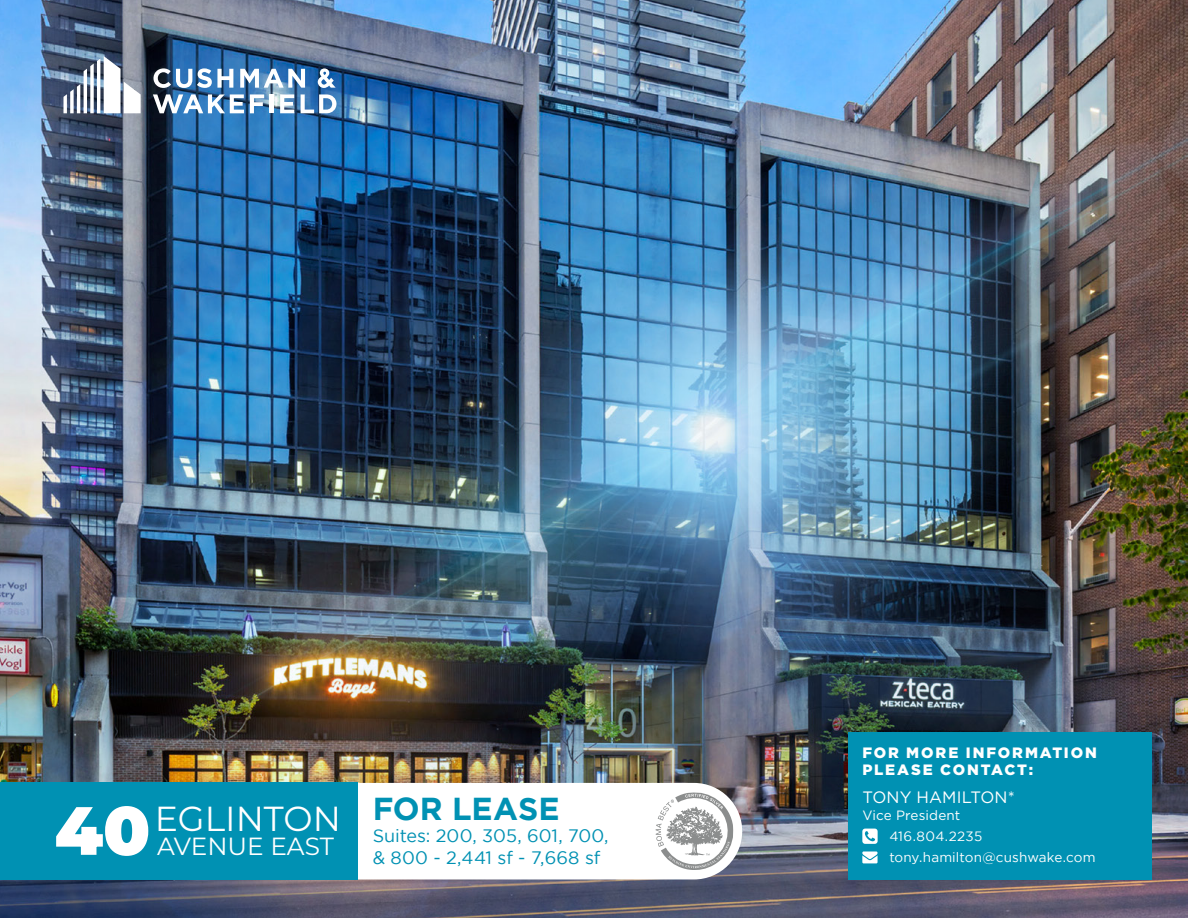
<style>
.page{position:relative;width:1188px;height:918px;background:#fff}
.page>*{position:absolute;margin:0;border:0;box-sizing:border-box;transform-origin:0 0}
.t1{font:900 68.1px "Montserrat";color:#fff}
.t2{font:34.8px "Montserrat";color:#fff}
.t3{font:700 31.65px "Gotham";color:#0091b3}
.t4{font:24.75px "Montserrat";color:#fff}
.t5{font:18px "Gotham";color:#0091b3}
.t6{font:16.5px "Gotham HTF";letter-spacing:.005em;color:#fff}
.t7{font:900 15px/16.5px "Gotham";letter-spacing:.125em;color:#fff}
.t8{font:13.5px/21.3px "Gotham";letter-spacing:.01em;color:#fff}
.t9{font:13.5px "Gotham HTF";letter-spacing:.01em;color:#fff}
</style>
<div class="page">
<img style="left:0;top:0;width:1188px;height:918px">
<svg style="left:357px;top:783px;width:385px;height:96px"></svg>
<div style="left:652px;top:789px;width:85px;height:85px;background:#fff;border-radius:42px"></div>
<svg style="left:656px;top:792px;width:77px;height:78px"></svg>
<div style="left:0;top:782px;width:357px;height:97px;background:#0091b3"></div>
<div style="left:849px;top:732px;width:303px;height:147px;background:#0091b3"></div>
<svg style="left:862px;top:829px;width:16px;height:15px"></svg>
<svg style="left:862px;top:851px;width:16px;height:12px"></svg>
<svg style="left:63px;top:56px;width:78px;height:57px"></svg>
<hr style="left:270px;top:94px;width:4px;height:19px;background:#fff">
<svg style="left:280px;top:94px;width:14px;height:19px"></svg>
<svg style="left:301px;top:94px;width:36px;height:19px"></svg>
<svg style="left:153px;top:68px;width:80px;height:20px"></svg>
<svg style="left:240px;top:69px;width:65px;height:19px"></svg>
<svg style="left:250px;top:94px;width:14px;height:19px"></svg>
<svg style="left:153px;top:94px;width:91px;height:19px"></svg>
<svg style="left:318px;top:68px;width:18px;height:20px"></svg>
<h1 class="t1" style="left:55px;top:785px;width:97px">40</h1>
<h2 class="t2" style="left:155px;top:795px;width:188px">EGLINTON</h2>
<h3 class="t4" style="left:157px;top:830px;width:178px">AVENUE EAST</h3>
<h3 class="t3" style="left:373px;top:791px;width:189px">FOR LEASE</h3>
<p class="t5" style="left:373px;top:826px;width:237px">Suites: 200, 305, 601, 700,</p>
<p class="t5" style="left:373px;top:847px;width:229px">&amp; 800 - 2,441 sf - 7,668 sf</p>
<p class="t7" style="left:862px;top:744px;width:236px">FOR MORE INFORMATION<br>PLEASE CONTACT:</p>
<p class="t6" style="left:862px;top:788px;width:154px">TONY HAMILTON*</p>
<p class="t9" style="left:862px;top:807px;width:100px">Vice President</p>
<p class="t8" style="left:889px;top:826px;width:208px">416.804.2235 tony.hamilton@cushwake.com</p>
</div>
